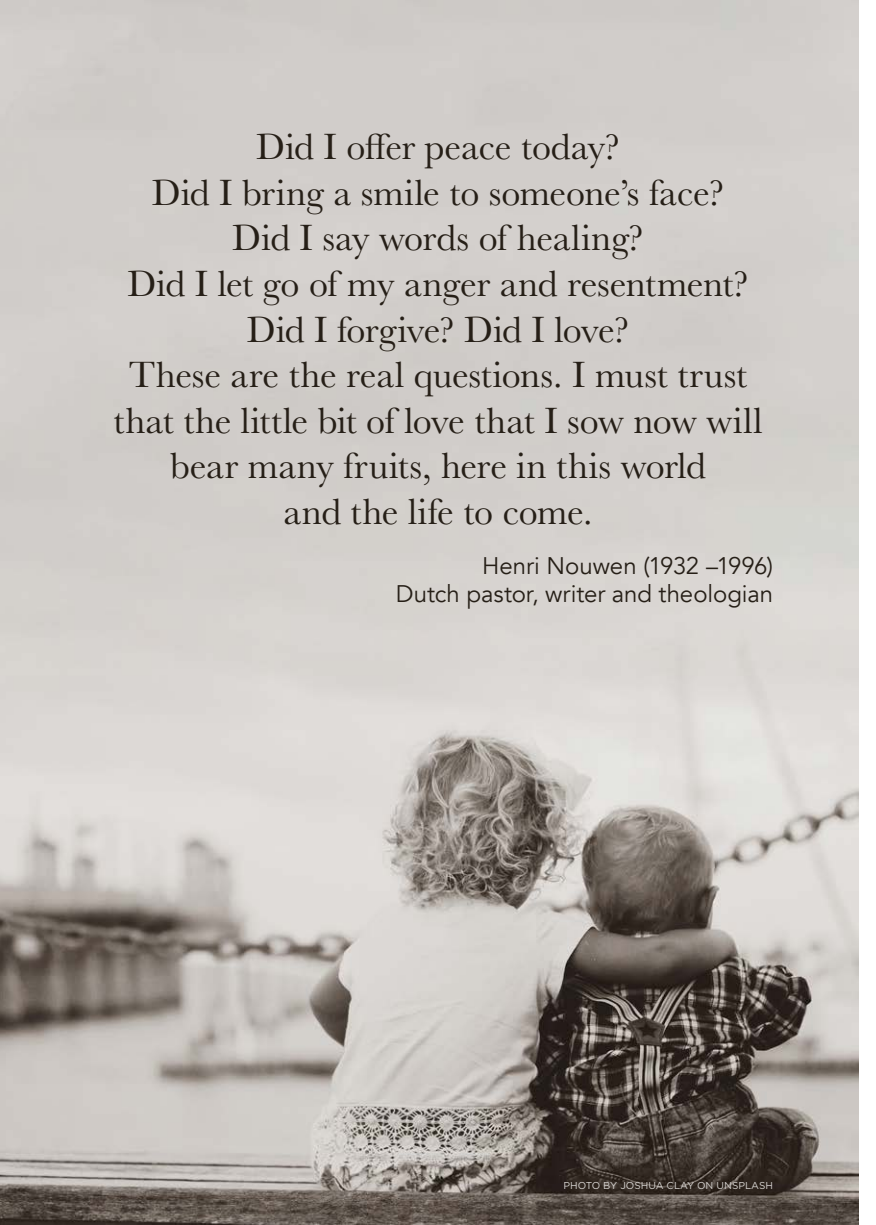
<style>
.page{position:relative;width:876px;height:1225px;background:#fff}
.page>*{position:absolute;margin:0;border:0;box-sizing:border-box;transform-origin:0 0}
.t1{font:38px/45.6px "Baskerville";letter-spacing:-.005em;color:#261f17;text-align:center}
.t2{font:24px "Avenir";letter-spacing:-.005em;color:#261f17}
.Image_Credit{font:10px "Gotham";color:#d6d3d0}
</style>
<div class="page">
<img style="left:0;top:0;width:859px;height:1225px">
<p class="t1" style="left:113px;top:125px;width:650px">Did I offer peace today?<br>Did I bring a smile to someone’s face?<br>Did I say words of healing?<br>Did I let go of my anger and resentment?<br>Did I forgive? Did I love?<br>These are the real questions. I must trust that the little bit of love that I sow now will bear many fruits, here in this world<br>and the life to come.</p>
<p class="t2" style="left:482px;top:551px;width:292px">Henri Nouwen (1932 –1996)</p>
<p class="t2" style="left:396px;top:579px;width:379px">Dutch pastor, writer and theologian</p>
<p class="Image_Credit" style="left:563px;top:1179px;width:211px">PHOTO BY JOSHUA CLAY ON UNSPLASH</p>
</div>
